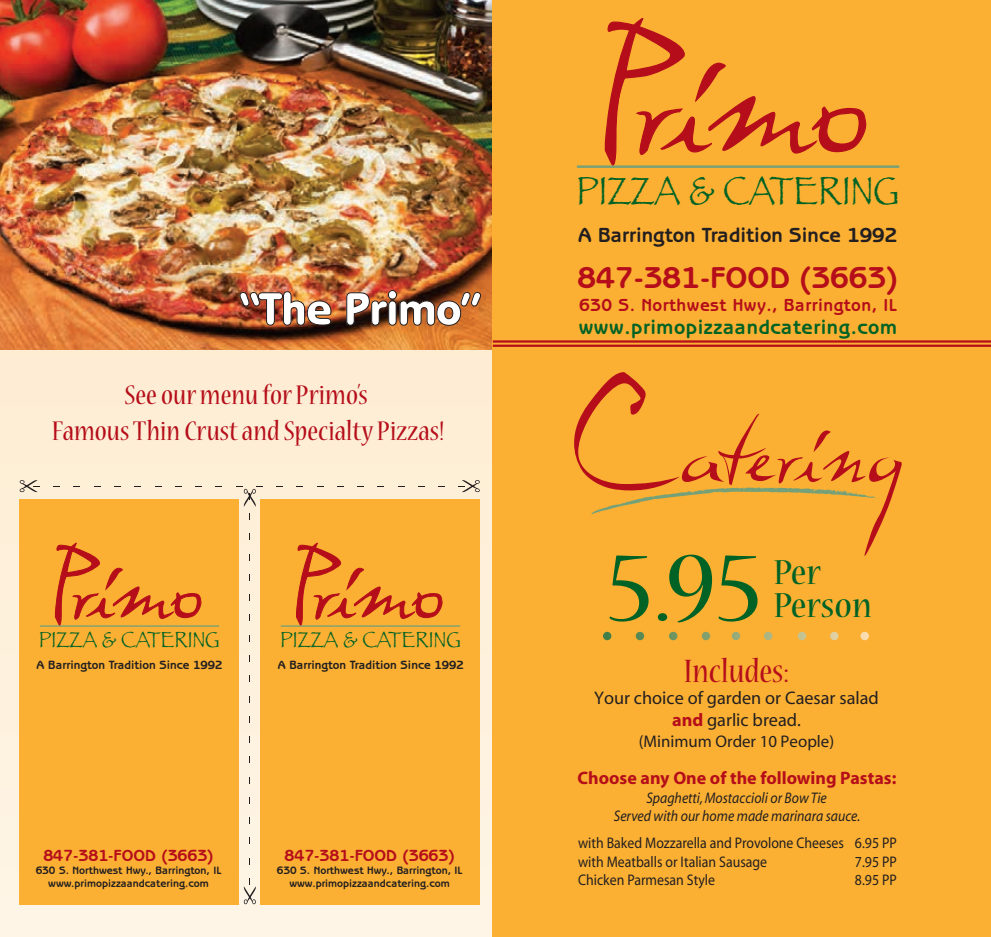
<style>
.page{position:relative;width:991px;height:937px;background:#fff}
.page>*{position:absolute;margin:0;border:0;box-sizing:border-box;transform-origin:0 0}
.t1{font:153.9px "Dali";letter-spacing:-.095em;color:#b50e1a}
.t2{font:condensed 110.4px "Nueva Std";color:#006224;scale:1.25 1}
.t3{font:86.1px "Dali";letter-spacing:-.095em;color:#b50e1a}
.t4{font:800 46.8px "Benguiat Gothic";letter-spacing:-.025em;color:#fff}
.t5{font:41.1px "Papyrus";color:#006224;scale:.85 1}
.t6{font:condensed 38.55px/33px "Nueva Std";color:#006224;scale:1.25 1}
.t7{font:condensed 36px "Nueva Std";color:#b50e1a;scale:1.1 1}
.t8{font:700 30.3px "Benguiat Gothic";letter-spacing:.005em;color:#b50e1a}
.t9{font:condensed 30px/36px "Nueva Std";color:#b50e1a;text-align:center;scale:1.1 1}
.t10{font:22.95px "Papyrus";color:#006224;scale:.85 1}
.t11{font:700 20.55px "Benguiat Gothic";color:#231f20}
.t12{font:700 20.25px "Benguiat Gothic";letter-spacing:.03em;color:#006224}
.t13{font:18.15px/21.9px "Myriad";color:#231f20;text-align:center}
.t14{font:700 18px "Myriad";color:#b50e1a}
.t15{font:700 17.55px "Benguiat Gothic";letter-spacing:.03em;color:#b50e1a}
.t16{font:16.8px "Myriad";color:#231f20}
.t17{font:700 16.2px "Benguiat Gothic";color:#b50e1a}
.t18{font:15.3px/18.5px "Myriad";color:#231f20;scale:.9 1}
.t19{font:italic 15.3px/18.5px "Myriad";color:#231f20;text-align:center;scale:.9 1}
.t20{font:700 12px "Benguiat Gothic";color:#231f20}
.t21{font:700 10.8px/12.9px "Benguiat Gothic";color:#231f20;text-align:center}
.s1{font-weight:700;color:#b50e1a}
</style>
<div class="page">
<svg style="left:0;top:349px;width:493px;height:587px;background:#fdedd6"></svg>
<img style="left:0;top:0;width:493px;height:349px">
<svg style="left:244px;top:877px;width:12px;height:27px"></svg>
<svg style="left:20px;top:480px;width:20px;height:12px"></svg>
<svg style="left:236px;top:486px;width:27px;height:20px"></svg>
<svg style="left:458px;top:480px;width:21px;height:12px"></svg>
<div style="left:19px;top:499px;width:219px;height:406px;background:#fbb033"></div>
<hr style="left:40px;top:625px;width:179px;height:1px;background:#76a178">
<svg style="left:55px;top:542px;width:146px;height:83px"></svg>
<div style="left:260px;top:499px;width:219px;height:406px;background:#fbb033"></div>
<hr style="left:281px;top:625px;width:179px;height:1px;background:#76a178">
<svg style="left:296px;top:542px;width:146px;height:83px"></svg>
<img style="left:239px;top:291px;width:93px;height:35px">
<img style="left:346px;top:290px;width:135px;height:36px">
<div style="left:493px;top:0;width:497px;height:936px;background:#fbb033"></div>
<hr style="left:493px;top:340px;width:497px;height:2px;background:#b50e1a">
<hr style="left:493px;top:344px;width:497px;height:3px;background:#b50e1a">
<svg style="left:574px;top:372px;width:327px;height:183px"></svg>
<svg style="left:860px;top:631px;width:8px;height:9px"></svg>
<svg style="left:603px;top:631px;width:8px;height:9px"></svg>
<svg style="left:731px;top:631px;width:9px;height:9px"></svg>
<svg style="left:669px;top:631px;width:8px;height:9px"></svg>
<svg style="left:635px;top:631px;width:9px;height:9px"></svg>
<svg style="left:701px;top:631px;width:9px;height:9px"></svg>
<svg style="left:764px;top:631px;width:8px;height:9px"></svg>
<svg style="left:830px;top:631px;width:8px;height:9px"></svg>
<svg style="left:797px;top:631px;width:9px;height:9px"></svg>
<hr style="left:577px;top:165px;width:322px;height:3px;background:#76a178">
<svg style="left:604px;top:18px;width:262px;height:148px"></svg>
<h3 class="t4" style="left:239px;top:281px;width:244px">“The Primo”</h3>
<h3 class="t9" style="left:52px;top:378px;width:358px">See our menu for Primo’s<br>Famous Thin Crust and Specialty Pizzas!</h3>
<h3 class="t3" style="left:53px;top:536px;width:153px">Primo</h3>
<p class="t20" style="left:37px;top:658px;width:187px">A Barrington Tradition Since 1992</p>
<h3 class="t10" style="left:39px;top:625px;width:214px">PIZZA &amp; CATERING</h3>
<h3 class="t3" style="left:293px;top:536px;width:153px">Primo</h3>
<p class="t20" style="left:278px;top:658px;width:187px">A Barrington Tradition Since 1992</p>
<h3 class="t10" style="left:280px;top:625px;width:214px">PIZZA &amp; CATERING</h3>
<h3 class="t17" style="left:43px;top:845px;width:172px">847-381-FOOD (3663)</h3>
<p class="t21" style="left:36px;top:863px;width:187px">630 S. Northwest Hwy., Barrington, IL www.primopizzaandcatering.com</p>
<h3 class="t17" style="left:284px;top:845px;width:172px">847-381-FOOD (3663)</h3>
<p class="t21" style="left:277px;top:863px;width:187px">630 S. Northwest Hwy., Barrington, IL www.primopizzaandcatering.com</p>
<h1 class="t1" style="left:600px;top:7px;width:272px">Primo</h1>
<h3 class="t5" style="left:576px;top:166px;width:381px">PIZZA &amp; CATERING</h3>
<h3 class="t11" style="left:578px;top:223px;width:321px">A Barrington Tradition Since 1992</h3>
<h3 class="t8" style="left:577px;top:260px;width:322px">847-381-FOOD (3663)</h3>
<h3 class="t12" style="left:578px;top:315px;width:319px">www.primopizzaandcatering.com</h3>
<h3 class="t15" style="left:579px;top:294px;width:319px">630 S. Northwest Hwy., Barrington, IL</h3>
<h2 class="t2" style="left:607px;top:537px;width:125px">5.95</h2>
<h3 class="t6" style="left:773px;top:558px;width:80px">Per<br>Person</h3>
<h3 class="t7" style="left:683px;top:655px;width:97px">Includes:</h3>
<h3 class="t13" style="left:594px;top:688px;width:286px">Your choice of garden or Caesar salad <span class="s1">and</span> garlic bread.</h3>
<h3 class="t16" style="left:638px;top:733px;width:197px">(Minimum Order 10 People)</h3>
<h3 class="t14" style="left:577px;top:768px;width:320px">Choose any One of the following Pastas:</h3>
<h3 class="t19" style="left:613px;top:789px;width:275px">Spaghetti, Mostaccioli or Bow Tie<br>Served with our home made marinara sauce.</h3>
<h3 class="t18" style="left:578px;top:834px;width:355px">with Baked Mozzarella and Provolone Cheeses 6.95 PP with Meatballs or Italian Sausage</h3>
<h3 class="t18" style="left:854px;top:852px;width:48px">7.95 PP</h3>
<h3 class="t18" style="left:578px;top:871px;width:154px">Chicken Parmesan Style</h3>
<h3 class="t18" style="left:854px;top:871px;width:48px">8.95 PP</h3>
</div>
